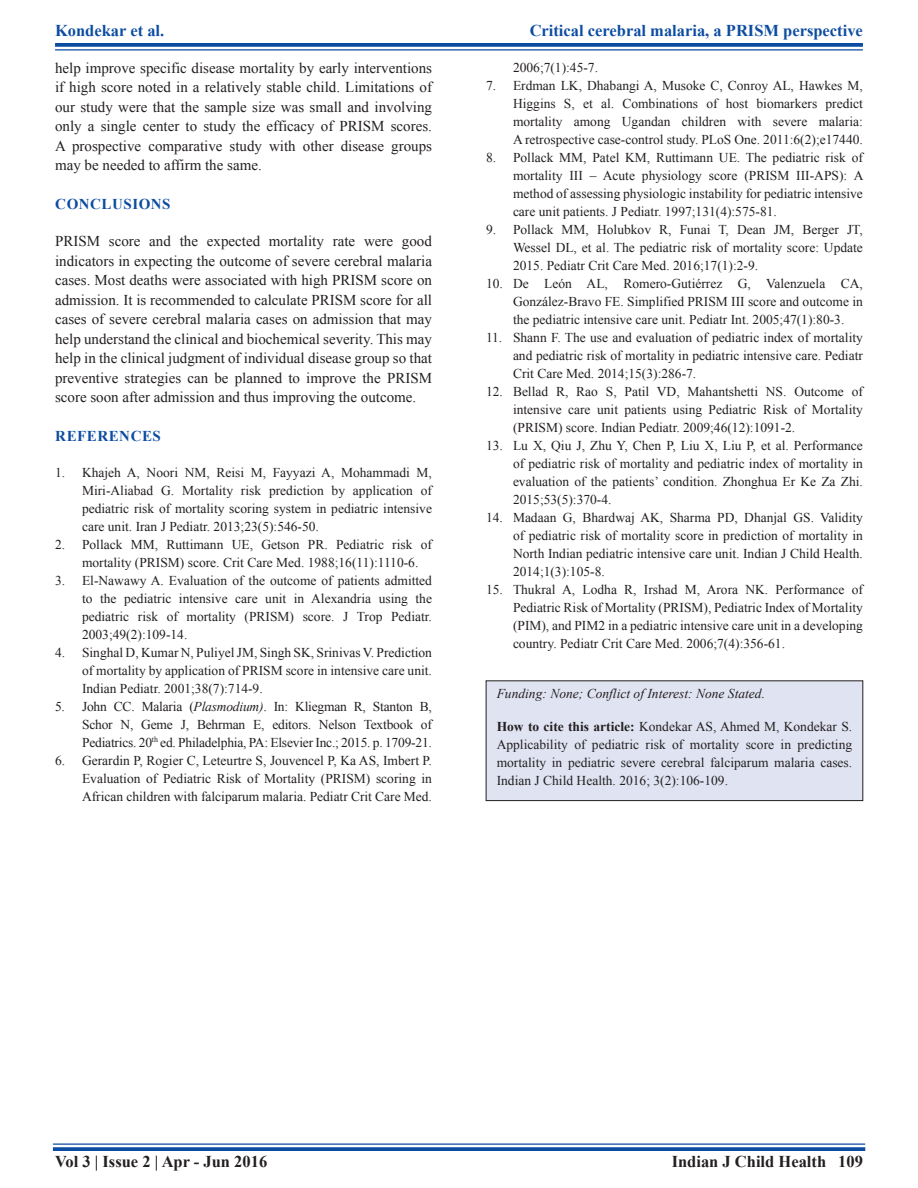
<style>
.page{position:relative;width:918px;height:1188px;background:#fff}
.page>*{position:absolute;margin:0;border:0;box-sizing:border-box;transform-origin:0 0}
.t1{font:700 16.5px "Times New Roman";color:#0d4da1}
.t2{font:700 16.5px "Times New Roman";color:#231f20}
.TXFL{font:15px/19.5px "Times New Roman";color:#231f20;text-align:justify}
.TX{font:15px/19.5px "Times New Roman";color:#231f20;text-align:justify}
.t3{font:700 15px "Times New Roman";letter-spacing:.035em;color:#0d4da1}
.REF{font:13.5px/18px "Times New Roman";color:#231f20;text-align:justify}
.SRC{font:13.5px/18px "Times New Roman";color:#231f20;text-align:justify}
.SRC-2{font:italic 13.5px "Times New Roman";color:#231f20}
.s1{font-style:italic}
.s2{font-weight:700}
</style>
<div class="page">
<svg style="left:55px;top:43px;width:808px;height:4px;background:#1b57a6"></svg>
<hr style="left:55px;top:49px;width:808px;height:2px;background:#0d4da1">
<hr style="left:53px;top:1143px;width:812px;height:2px;background:#0d4da1">
<svg style="left:53px;top:1147px;width:812px;height:4px;background:#1b57a6"></svg>
<div style="left:486px;top:681px;width:377px;height:120px;background:#e0e4f2"></div>
<div style="left:486px;top:681px;width:377px;height:120px;border:1px solid #231f20"></div>
<p class="t1" style="left:55px;top:18px;width:111px">Kondekar et al.</p>
<p class="t1" style="left:530px;top:18px;width:335px">Critical cerebral malaria, a PRISM perspective</p>
<p class="TX" style="left:55px;top:58px;width:378px">help improve specific disease mortality by early interventions if high score noted in a relatively stable child. Limitations of our study were that the sample size was small and involving only a single center to study the efficacy of PRISM scores.<br>A prospective comparative study with other disease groups may be needed to affirm the same.</p>
<h1 class="t3" style="left:55px;top:193px;width:117px">CONCLUSIONS</h1>
<p class="TXFL" style="left:55px;top:231px;width:378px">PRISM score and the expected mortality rate were good indicators in expecting the outcome of severe cerebral malaria cases. Most deaths were associated with high PRISM score on admission. It is recommended to calculate PRISM score for all cases of severe cerebral malaria cases on admission that may help understand the clinical and biochemical severity. This may help in the clinical judgment of individual disease group so that preventive strategies can be planned to improve the PRISM score soon after admission and thus improving the outcome.</p>
<h1 class="t3" style="left:55px;top:425px;width:107px">REFERENCES</h1>
<p class="REF" style="left:82px;top:463px;width:351px;text-indent:-27px">1. Khajeh A, Noori NM, Reisi M, Fayyazi A, Mohammadi M, Miri-Aliabad G. Mortality risk prediction by application of pediatric risk of mortality scoring system in pediatric intensive care unit. Iran J Pediatr. 2013;23(5):546-50.</p>
<p class="REF" style="left:82px;top:535px;width:351px;text-indent:-27px">2. Pollack MM, Ruttimann UE, Getson PR. Pediatric risk of mortality (PRISM) score. Crit Care Med. 1988;16(11):1110-6.</p>
<p class="REF" style="left:82px;top:571px;width:351px;text-indent:-27px">3. El-Nawawy A. Evaluation of the outcome of patients admitted to the pediatric intensive care unit in Alexandria using the pediatric risk of mortality (PRISM) score. J Trop Pediatr.<br>2003;49(2):109-14.</p>
<p class="REF" style="left:82px;top:643px;width:351px;text-indent:-27px">4. Singhal D, Kumar N, Puliyel JM, Singh SK, Srinivas V. Prediction of mortality by application of PRISM score in intensive care unit.<br>Indian Pediatr. 2001;38(7):714-9.</p>
<p class="REF" style="left:82px;top:697px;width:351px;text-indent:-27px">5. John CC. Malaria (<span class="s1">Plasmodium)</span>. In: Kliegman R, Stanton B, Schor N, Geme J, Behrman E, editors. Nelson Textbook of Pediatrics. 20<sup>th</sup> ed. Philadelphia, PA: Elsevier Inc.; 2015. p. 1709-21.</p>
<p class="REF" style="left:82px;top:751px;width:351px;text-indent:-27px">6. Gerardin P, Rogier C, Leteurtre S, Jouvencel P, Ka AS, Imbert P.<br>Evaluation of Pediatric Risk of Mortality (PRISM) scoring in African children with falciparum malaria. Pediatr Crit Care Med.</p>
<p class="REF" style="left:513px;top:58px;width:87px">2006;7(1):45-7.</p>
<p class="REF" style="left:513px;top:76px;width:351px;text-indent:-27px">7. Erdman LK, Dhabangi A, Musoke C, Conroy AL, Hawkes M, Higgins S, et al. Combinations of host biomarkers predict mortality among Ugandan children with severe malaria:<br>A retrospective case-control study. PLoS One. 2011:6(2);e17440.</p>
<p class="REF" style="left:513px;top:148px;width:352px;text-indent:-27px">8. Pollack MM, Patel KM, Ruttimann UE. The pediatric risk of mortality III – Acute physiology score (PRISM III-APS): A method of assessing physiologic instability for pediatric intensive care unit patients. J Pediatr. 1997;131(4):575-81.</p>
<p class="REF" style="left:513px;top:220px;width:351px;text-indent:-27px">9. Pollack MM, Holubkov R, Funai T, Dean JM, Berger JT, Wessel DL, et al. The pediatric risk of mortality score: Update 2015. Pediatr Crit Care Med. 2016;17(1):2-9.</p>
<p class="REF" style="left:513px;top:274px;width:351px;text-indent:-27px">10. De León AL, Romero-Gutiérrez G, Valenzuela CA, González-Bravo FE. Simplified PRISM III score and outcome in the pediatric intensive care unit. Pediatr Int. 2005;47(1):80-3.</p>
<p class="REF" style="left:513px;top:328px;width:351px;text-indent:-27px">11. Shann F. The use and evaluation of pediatric index of mortality and pediatric risk of mortality in pediatric intensive care. Pediatr Crit Care Med. 2014;15(3):286-7.</p>
<p class="REF" style="left:513px;top:382px;width:351px;text-indent:-27px">12. Bellad R, Rao S, Patil VD, Mahantshetti NS. Outcome of intensive care unit patients using Pediatric Risk of Mortality (PRISM) score. Indian Pediatr. 2009;46(12):1091-2.</p>
<p class="REF" style="left:513px;top:436px;width:351px;text-indent:-27px">13. Lu X, Qiu J, Zhu Y, Chen P, Liu X, Liu P, et al. Performance of pediatric risk of mortality and pediatric index of mortality in evaluation of the patients’ condition. Zhonghua Er Ke Za Zhi.<br>2015;53(5):370-4.</p>
<p class="REF" style="left:513px;top:508px;width:351px;text-indent:-27px">14. Madaan G, Bhardwaj AK, Sharma PD, Dhanjal GS. Validity of pediatric risk of mortality score in prediction of mortality in North Indian pediatric intensive care unit. Indian J Child Health.<br>2014;1(3):105-8.</p>
<p class="REF" style="left:513px;top:580px;width:351px;text-indent:-27px">15. Thukral A, Lodha R, Irshad M, Arora NK. Performance of Pediatric Risk of Mortality (PRISM), Pediatric Index of Mortality (PIM), and PIM2 in a pediatric intensive care unit in a developing country. Pediatr Crit Care Med. 2006;7(4):356-61.</p>
<p class="SRC-2" style="left:497px;top:685px;width:270px">Funding: None; Conflict of Interest: None Stated.</p>
<p class="SRC" style="left:497px;top:718px;width:357px"><span class="s2">How to cite this article:</span> Kondekar AS, Ahmed M, Kondekar S.<br>Applicability of pediatric risk of mortality score in predicting mortality in pediatric severe cerebral falciparum malaria cases.<br>Indian J Child Health. 2016; 3(2):106-109.</p>
<p class="t2" style="left:55px;top:1150px;width:214px">Vol 3 | Issue 2 | Apr - Jun 2016</p>
<p class="t2" style="left:672px;top:1150px;width:193px">Indian J Child Health 109</p>
</div>
